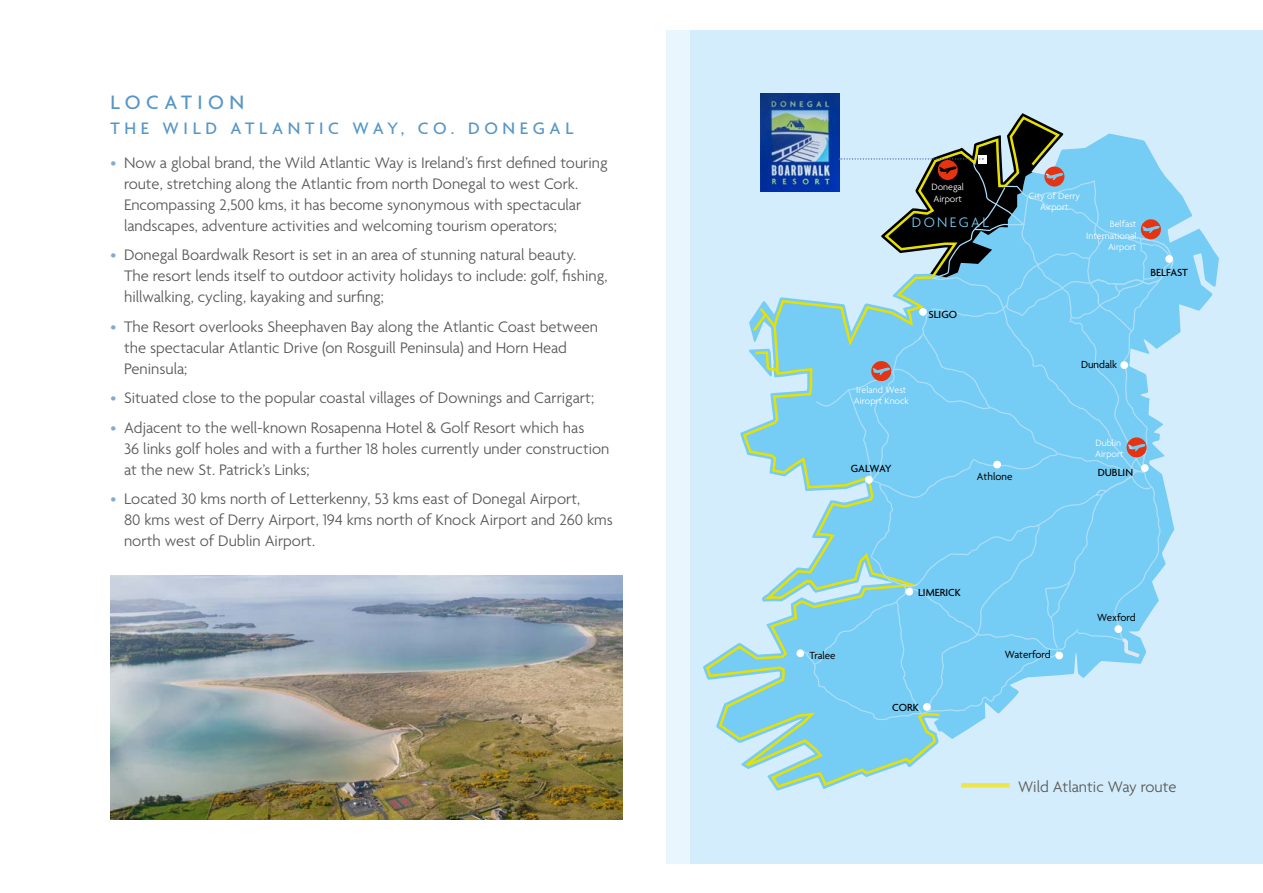
<style>
.page{position:relative;width:1263px;height:893px;background:#fff}
.page>*{position:absolute;margin:0;border:0;box-sizing:border-box;transform-origin:0 0}
.t1{font:500 21px "Agenda";letter-spacing:.26em;color:#5696c7}
.t2{font:500 18px "Agenda";letter-spacing:.26em;color:#5696c7}
.t3{font:300 16.5px/21px "Agenda";color:#575756}
.t4{font:300 14.85px "Agenda";letter-spacing:.16em;color:#75ccf4}
.t5{font:500 11.1px "Agenda";color:#000}
.t6{font:11.1px "Agenda";color:#000}
.t7{font:300 9.9px/11.1px "Agenda";color:#fff}
.s1{color:#80aad2}
</style>
<div class="page">
<div style="left:690px;top:30px;width:573px;height:833px;background:#d4edfc"></div>
<div style="left:666px;top:30px;width:24px;height:833px;background:#eaf6fe"></div>
<svg style="left:703px;top:188px;width:516px;height:602px"></svg>
<svg style="left:704px;top:188px;width:462px;height:601px"></svg>
<svg style="left:796px;top:649px;width:8px;height:8px"></svg>
<img style="left:760px;top:94px;width:79px;height:97px">
<svg style="left:799px;top:113px;width:376px;height:608px"></svg>
<img style="left:111px;top:575px;width:511px;height:244px">
<hr style="left:961px;top:783px;width:48px;height:4px;background:#eee648">
<p class="t1" style="left:111px;top:91px;width:135px">LOCATION</p>
<p class="t2" style="left:111px;top:119px;width:464px">THE WILD ATLANTIC WAY, CO. DONEGAL</p>
<p class="t3" style="left:124px;top:153px;width:485px;text-indent:-13px"><span class="s1">•</span> Now a global brand, the Wild Atlantic Way is Ireland’s first defined touring route, stretching along the Atlantic from north Donegal to west Cork.<br>Encompassing 2,500 kms, it has become synonymous with spectacular landscapes, adventure activities and welcoming tourism operators;</p>
<p class="t3" style="left:124px;top:246px;width:485px;text-indent:-13px"><span class="s1">•</span> Donegal Boardwalk Resort is set in an area of stunning natural beauty.<br>The resort lends itself to outdoor activity holidays to include: golf, fishing, hillwalking, cycling, kayaking and surfing;</p>
<p class="t3" style="left:124px;top:317px;width:475px;text-indent:-13px"><span class="s1">•</span> The Resort overlooks Sheephaven Bay along the Atlantic Coast between the spectacular Atlantic Drive (on Rosguill Peninsula) and Horn Head<br>Peninsula;</p>
<p class="t3" style="left:111px;top:389px;width:485px"><span class="s1">•</span> Situated close to the popular coastal villages of Downings and Carrigart;</p>
<p class="t3" style="left:124px;top:418px;width:487px;text-indent:-13px"><span class="s1">•</span> Adjacent to the well-known Rosapenna Hotel &amp; Golf Resort which has<br>36 links golf holes and with a further 18 holes currently under construction at the new St. Patrick’s Links;</p>
<p class="t3" style="left:124px;top:490px;width:490px;text-indent:-13px"><span class="s1">•</span> Located 30 kms north of Letterkenny, 53 kms east of Donegal Airport,<br>80 kms west of Derry Airport, 194 kms north of Knock Airport and 260 kms north west of Dublin Airport.</p>
<p class="t7" style="left:931px;top:182px;width:34px">Donegal<br>Airport</p>
<p class="t4" style="left:912px;top:214px;width:79px">DONEGAL</p>
<p class="t5" style="left:928px;top:309px;width:30px">SLIGO</p>
<p class="t7" style="left:854px;top:385px;width:57px">Ireland West<br>Airoprt Knock</p>
<p class="t5" style="left:851px;top:462px;width:42px">GALWAY</p>
<p class="t6" style="left:977px;top:470px;width:37px">Athlone</p>
<p class="t7" style="left:1029px;top:191px;width:53px;text-align:center">City of Derry<br>Airport</p>
<p class="t7" style="left:1086px;top:219px;width:52px;text-align:right">Belfast<br>International<br>Airport</p>
<p class="t5" style="left:1150px;top:266px;width:39px">BELFAST</p>
<p class="t6" style="left:1081px;top:358px;width:38px">Dundalk</p>
<p class="t7" style="left:1095px;top:438px;width:30px">Dublin<br>Airport</p>
<p class="t5" style="left:1098px;top:466px;width:37px">DUBLIN</p>
<p class="t6" style="left:809px;top:649px;width:28px">Tralee</p>
<p class="t5" style="left:918px;top:587px;width:44px">LIMERICK</p>
<p class="t5" style="left:892px;top:702px;width:28px">CORK</p>
<p class="t6" style="left:1005px;top:649px;width:47px">Waterford</p>
<p class="t6" style="left:1097px;top:611px;width:40px">Wexford</p>
<p class="t3" style="left:1018px;top:777px;width:160px">Wild Atlantic Way route</p>
</div>
